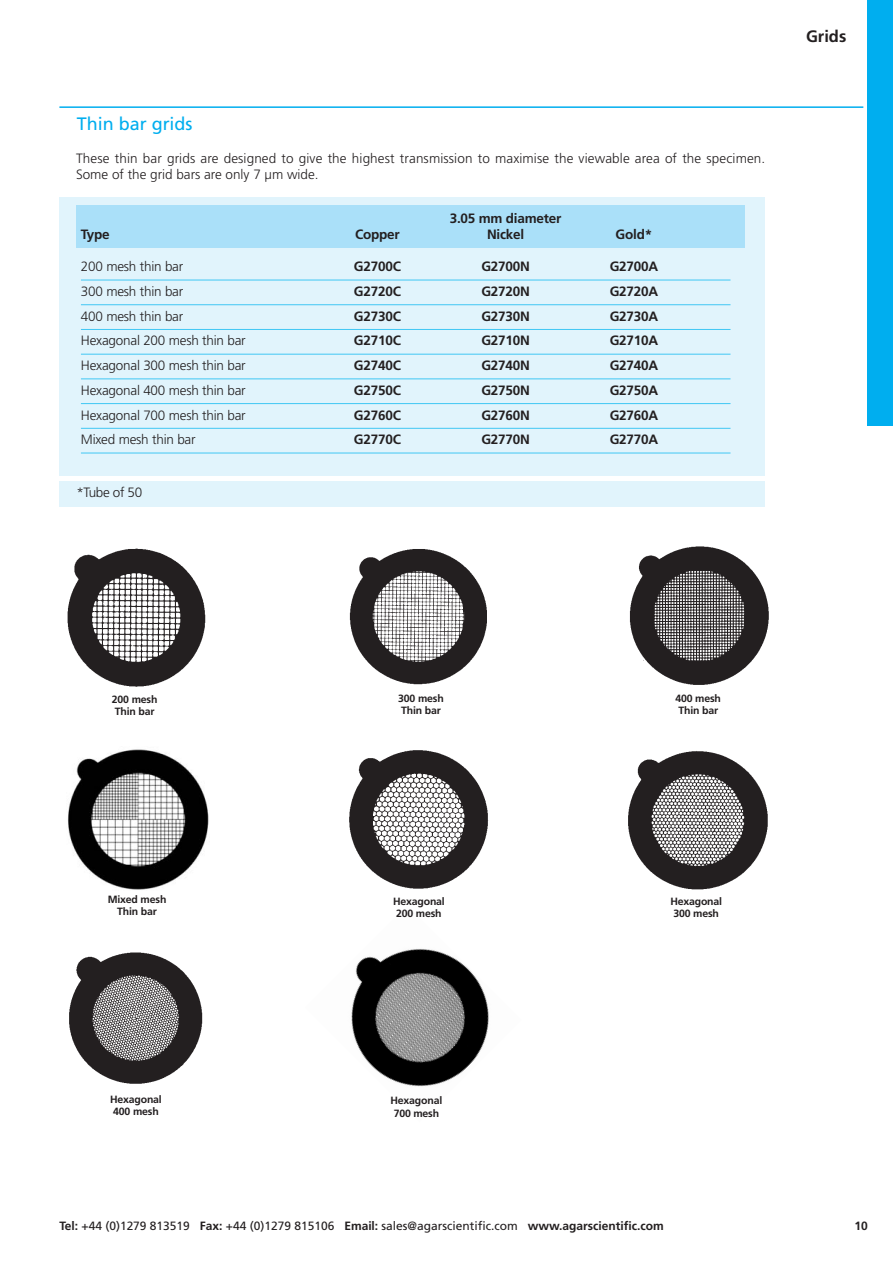
<style>
.page{position:relative;width:893px;height:1263px;background:#fff}
.page>*{position:absolute;margin:0;border:0;box-sizing:border-box;transform-origin:0 0}
.t1{font:18px "Frutiger";color:#00aeef}
.t2{font:700 16.5px "Frutiger";color:#231f20}
.t3{font:700 13.5px "Frutiger";letter-spacing:-.015em;color:#231f20}
.t4{font:300 13.5px "Frutiger";letter-spacing:-.015em;color:#231f20}
.t5{font:300 13.5px/16.2px "Frutiger";letter-spacing:.01em;color:#231f20}
.t6{font:12px "Frutiger";color:#231f20}
.t7{font:700 12px "Frutiger";color:#231f20}
.t8{font:700 10.5px/12.6px "Frutiger";letter-spacing:-.015em;color:#231f20}
.s1{font-weight:700}
</style>
<div class="page">
<img style="left:351px;top:949px;width:138px;height:138px">
<div style="left:867px;top:0;width:26px;height:425px;background:#00aeef"></div>
<hr style="left:59px;top:106px;width:804px;height:2px;background:#00aeef">
<div style="left:59px;top:197px;width:706px;height:279px;background:#e1f4fc"></div>
<div style="left:59px;top:481px;width:706px;height:25px;background:#e1f4fc"></div>
<div style="left:76px;top:206px;width:668px;height:42px;background:#aae0f9"></div>
<hr style="left:81px;top:280px;width:649px;height:1px;background:#40c7f4">
<hr style="left:81px;top:304px;width:649px;height:1px;background:#40c7f4">
<hr style="left:81px;top:329px;width:649px;height:1px;background:#40c7f4">
<hr style="left:81px;top:354px;width:649px;height:1px;background:#40c7f4">
<hr style="left:81px;top:378px;width:649px;height:1px;background:#40c7f4">
<hr style="left:81px;top:403px;width:649px;height:1px;background:#40c7f4">
<hr style="left:81px;top:428px;width:649px;height:1px;background:#40c7f4">
<hr style="left:81px;top:453px;width:649px;height:1px;background:#40c7f4">
<img style="left:349px;top:549px;width:138px;height:136px">
<img style="left:629px;top:546px;width:140px;height:139px">
<img style="left:68px;top:749px;width:141px;height:141px">
<img style="left:349px;top:750px;width:140px;height:139px">
<img style="left:628px;top:751px;width:140px;height:139px">
<img style="left:69px;top:952px;width:134px;height:132px">
<img style="left:67px;top:548px;width:139px;height:139px">
<h1 class="t1" style="left:77px;top:117px;width:117px">Thin bar grids</h1>
<p class="t5" style="left:76px;top:151px;width:691px">These thin bar grids are designed to give the highest transmission to maximise the viewable area of the specimen.<br>Some of the grid bars are only 7 µm wide.</p>
<p class="t3" style="left:450px;top:213px;width:113px">3.05 mm diameter</p>
<p class="t3" style="left:81px;top:229px;width:30px">Type</p>
<p class="t3" style="left:355px;top:229px;width:46px">Copper</p>
<p class="t3" style="left:487px;top:229px;width:39px">Nickel</p>
<p class="t3" style="left:615px;top:229px;width:38px">Gold*</p>
<p class="t4" style="left:81px;top:261px;width:104px">200 mesh thin bar</p>
<p class="t3" style="left:354px;top:261px;width:48px">G2700C</p>
<p class="t3" style="left:481px;top:261px;width:50px">G2700N</p>
<p class="t3" style="left:609px;top:261px;width:50px">G2700A</p>
<p class="t4" style="left:81px;top:286px;width:104px">300 mesh thin bar</p>
<p class="t3" style="left:354px;top:286px;width:48px">G2720C</p>
<p class="t3" style="left:481px;top:286px;width:50px">G2720N</p>
<p class="t3" style="left:609px;top:286px;width:50px">G2720A</p>
<p class="t4" style="left:81px;top:311px;width:104px">400 mesh thin bar</p>
<p class="t3" style="left:354px;top:311px;width:48px">G2730C</p>
<p class="t3" style="left:481px;top:311px;width:50px">G2730N</p>
<p class="t3" style="left:609px;top:311px;width:50px">G2730A</p>
<p class="t4" style="left:81px;top:335px;width:166px">Hexagonal 200 mesh thin bar</p>
<p class="t3" style="left:354px;top:335px;width:48px">G2710C</p>
<p class="t3" style="left:481px;top:335px;width:50px">G2710N</p>
<p class="t3" style="left:609px;top:335px;width:50px">G2710A</p>
<p class="t4" style="left:81px;top:360px;width:166px">Hexagonal 300 mesh thin bar</p>
<p class="t3" style="left:354px;top:360px;width:48px">G2740C</p>
<p class="t3" style="left:481px;top:360px;width:50px">G2740N</p>
<p class="t3" style="left:609px;top:360px;width:50px">G2740A</p>
<p class="t4" style="left:81px;top:385px;width:166px">Hexagonal 400 mesh thin bar</p>
<p class="t3" style="left:354px;top:385px;width:48px">G2750C</p>
<p class="t3" style="left:481px;top:385px;width:50px">G2750N</p>
<p class="t3" style="left:609px;top:385px;width:50px">G2750A</p>
<p class="t4" style="left:81px;top:409px;width:166px">Hexagonal 700 mesh thin bar</p>
<p class="t3" style="left:354px;top:409px;width:48px">G2760C</p>
<p class="t3" style="left:481px;top:409px;width:50px">G2760N</p>
<p class="t3" style="left:609px;top:409px;width:50px">G2760A</p>
<p class="t4" style="left:81px;top:434px;width:116px">Mixed mesh thin bar</p>
<p class="t3" style="left:354px;top:434px;width:48px">G2770C</p>
<p class="t3" style="left:481px;top:434px;width:50px">G2770N</p>
<p class="t3" style="left:609px;top:434px;width:50px">G2770A</p>
<p class="t4" style="left:76px;top:486px;width:67px">*Tube of 50</p>
<p class="t2" style="left:806px;top:30px;width:42px">Grids</p>
<p class="t8" style="left:112px;top:693px;width:47px">200 mesh<br>Thin bar</p>
<p class="t8" style="left:398px;top:692px;width:47px">300 mesh<br>Thin bar</p>
<p class="t8" style="left:675px;top:692px;width:47px">400 mesh<br>Thin bar</p>
<p class="t8" style="left:108px;top:893px;width:60px;text-align:center">Mixed mesh<br>Thin bar</p>
<p class="t8" style="left:393px;top:895px;width:53px">Hexagonal<br>200 mesh</p>
<p class="t8" style="left:670px;top:895px;width:53px">Hexagonal<br>300 mesh</p>
<p class="t8" style="left:110px;top:1093px;width:53px">Hexagonal<br>400 mesh</p>
<p class="t8" style="left:390px;top:1095px;width:53px">Hexagonal<br>700 mesh</p>
<p class="t6" style="left:60px;top:1220px;width:605px"><span class="s1">Tel:</span> +44 (0)1279 813519 <span class="s1">Fax:</span> +44 (0)1279 815106 <span class="s1">Email:</span> sales@agarscientific.com <span class="s1">www.agarscientific.com</span></p>
<p class="t7" style="left:854px;top:1220px;width:15px">10</p>
</div>
